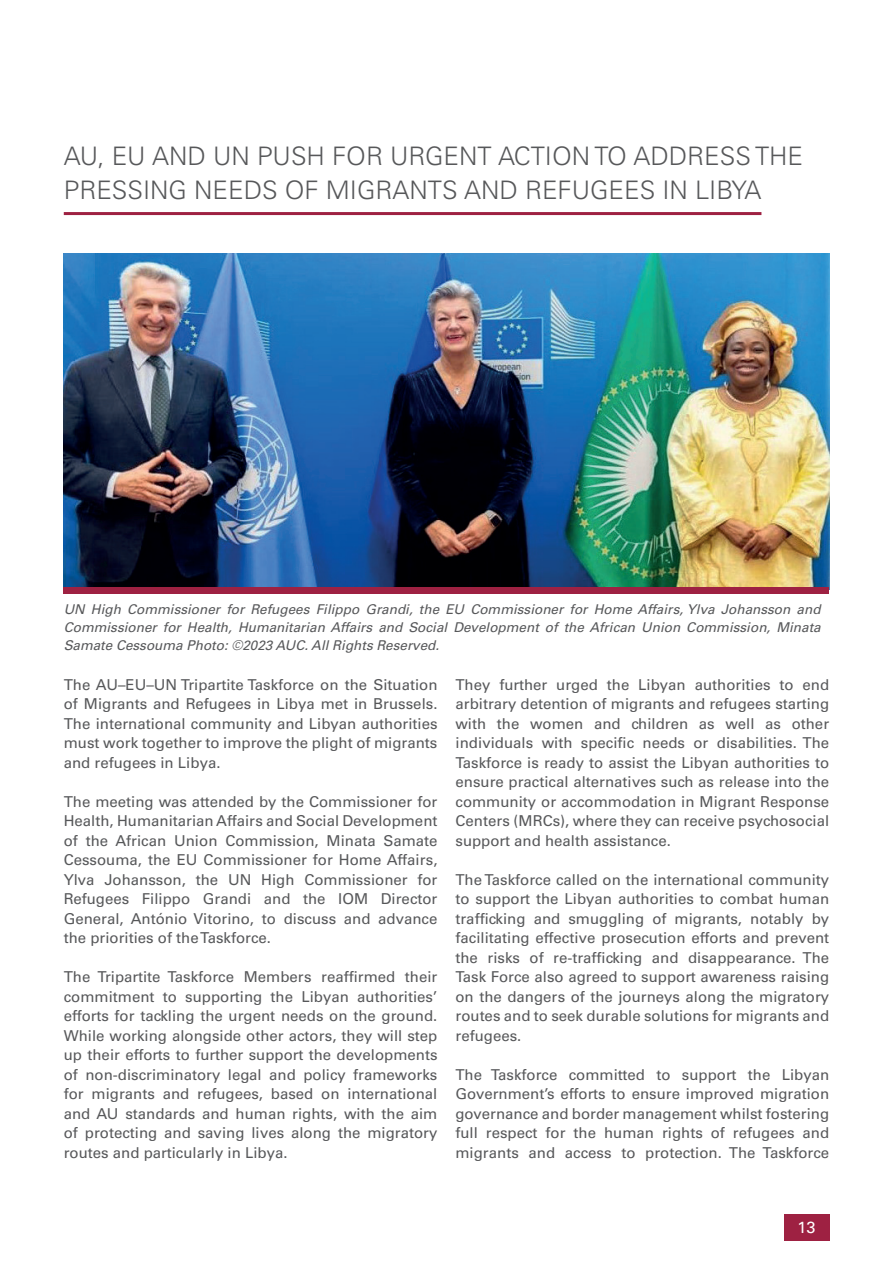
<style>
.page{position:relative;width:893px;height:1263px;background:#fff}
.page>*{position:absolute;margin:0;border:0;box-sizing:border-box;transform-origin:0 0}
.t1{font:300 25.5px/34.5px "Univers";color:#57585a}
.t2{font:16.2px "Univers";color:#fff}
.t3{font:15px/19.5px "Univers";color:#57585a;text-align:justify}
.t4{font:italic 13.5px/18px "Univers";color:#57585a;text-align:justify}
</style>
<div class="page">
<div style="left:784px;top:1214px;width:45px;height:26px;background:#9e2142"></div>
<hr style="left:64px;top:212px;width:697px;height:3px;background:#9e2142">
<img style="left:64px;top:253px;width:765px;height:334px">
<div style="left:64px;top:587px;width:765px;height:6px;background:#9e2142"></div>
<p class="t1" style="left:64px;top:139px;width:741px">AU, EU AND UN PUSH FOR URGENT ACTION TO ADDRESS THE<br>PRESSING NEEDS OF MIGRANTS AND REFUGEES IN LIBYA</p>
<p class="t4" style="left:64px;top:600px;width:758px">UN High Commissioner for Refugees Filippo Grandi, the EU Commissioner for Home Affairs, Ylva Johansson and Commissioner for Health, Humanitarian Affairs and Social Development of the African Union Commission, Minata Samate Cessouma Photo: ©2023 AUC. All Rights Reserved.</p>
<p class="t3" style="left:64px;top:674px;width:375px">The AU–EU–UN Tripartite Taskforce on the Situation of Migrants and Refugees in Libya met in Brussels.<br>The international community and Libyan authorities must work together to improve the plight of migrants and refugees in Libya.</p>
<p class="t3" style="left:64px;top:791px;width:375px">The meeting was attended by the Commissioner for Health, Humanitarian Affairs and Social Development of the African Union Commission, Minata Samate Cessouma, the EU Commissioner for Home Affairs, Ylva Johansson, the UN High Commissioner for Refugees Filippo Grandi and the IOM Director General, António Vitorino, to discuss and advance the priorities of the Taskforce.</p>
<p class="t3" style="left:64px;top:967px;width:375px">The Tripartite Taskforce Members reaffirmed their commitment to supporting the Libyan authorities’ efforts for tackling the urgent needs on the ground.<br>While working alongside other actors, they will step up their efforts to further support the developments of non-discriminatory legal and policy frameworks for migrants and refugees, based on international and AU standards and human rights, with the aim of protecting and saving lives along the migratory routes and particularly in Libya.</p>
<p class="t3" style="left:455px;top:674px;width:375px">They further urged the Libyan authorities to end arbitrary detention of migrants and refugees starting with the women and children as well as other individuals with specific needs or disabilities. The Taskforce is ready to assist the Libyan authorities to ensure practical alternatives such as release into the community or accommodation in Migrant Response Centers (MRCs), where they can receive psychosocial support and health assistance.</p>
<p class="t3" style="left:455px;top:869px;width:375px">The Taskforce called on the international community to support the Libyan authorities to combat human trafficking and smuggling of migrants, notably by facilitating effective prosecution efforts and prevent the risks of re-trafficking and disappearance. The Task Force also agreed to support awareness raising on the dangers of the journeys along the migratory routes and to seek durable solutions for migrants and refugees.</p>
<p class="t3" style="left:455px;top:1064px;width:375px">The Taskforce committed to support the Libyan Government’s efforts to ensure improved migration governance and border management whilst fostering full respect for the human rights of refugees and migrants and access to protection. The Taskforce</p>
<p class="t2" style="left:798px;top:1218px;width:19px">13</p>
</div>
